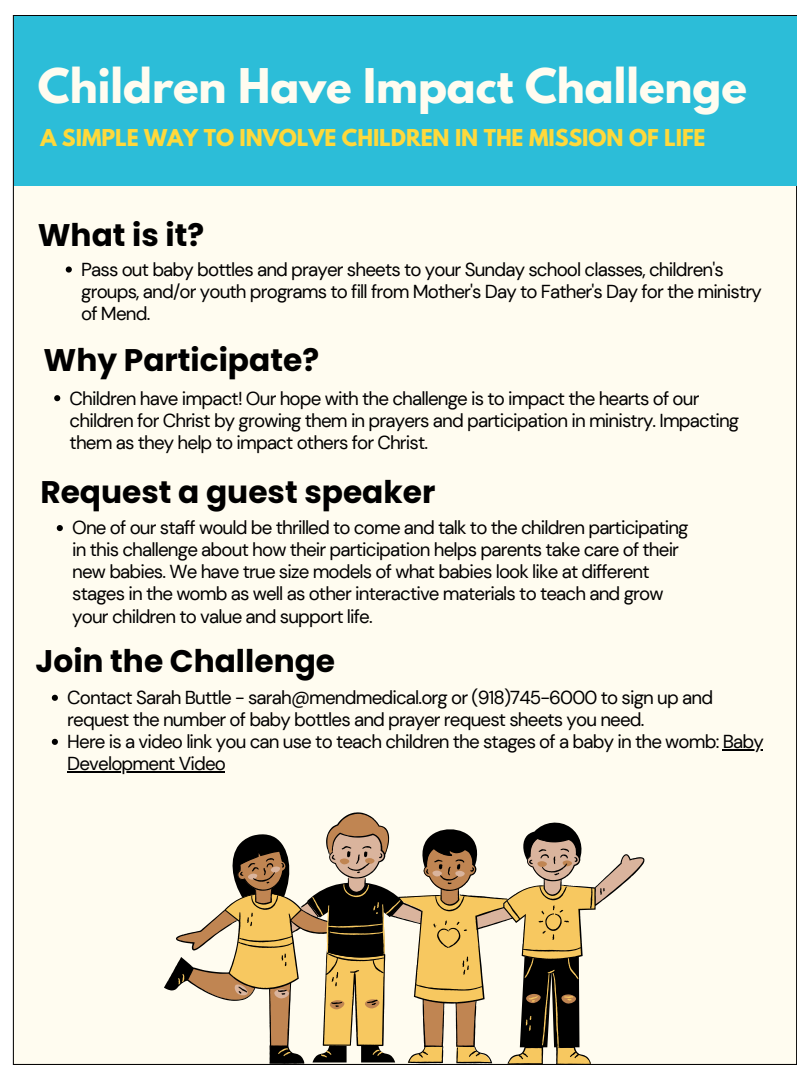
<style>
.page{position:relative;width:810px;height:1080px;background:#fff}
.page>*{position:absolute;margin:0;border:0;box-sizing:border-box;transform-origin:0 0}
.t1{font:700 42.38px "League Spartan";color:#fffcf0}
.t2{font:700 31.25px "Poppins";color:#000}
.t3{font:700 20.62px "League Spartan";letter-spacing:-.005em;color:#ffd93b}
.t4{font:18.75px/22px "DM Sans";letter-spacing:-.045em;color:#000}
</style>
<div class="page">
<div style="left:13px;top:15px;width:784px;height:1050px;background:#fffcf0"></div>
<div style="left:14px;top:16px;width:783px;height:169px;background:#2cbdd8"></div>
<svg style="left:66px;top:266px;width:6px;height:7px"></svg>
<svg style="left:52px;top:695px;width:6px;height:6px"></svg>
<svg style="left:52px;top:739px;width:6px;height:6px"></svg>
<hr style="left:723px;top:749px;width:40px;height:2px;background:#000">
<hr style="left:67px;top:771px;width:158px;height:2px;background:#000">
<svg style="left:54px;top:395px;width:6px;height:6px"></svg>
<svg style="left:57px;top:525px;width:6px;height:6px"></svg>
<svg style="left:164px;top:812px;width:480px;height:253px;fill:#fffcf0"></svg>
<svg style="left:178px;top:884px;width:400px;height:174px"></svg>
<p class="t1" style="left:38px;top:64px;width:711px">Children Have Impact Challenge</p>
<h1 class="t3" style="left:40px;top:127px;width:667px">A SIMPLE WAY TO INVOLVE CHILDREN IN THE MISSION OF LIFE</h1>
<h3 class="t2" style="left:38px;top:213px;width:168px">What is it?</h3>
<h2 class="t4" style="left:81px;top:258px;width:682px">Pass out baby bottles and prayer sheets to your Sunday school classes, children's groups, and/or youth programs to fill from Mother's Day to Father's Day for the ministry of Mend.</h2>
<h2 class="t2" style="left:44px;top:338px;width:277px">Why Participate?</h2>
<p class="t4" style="left:70px;top:387px;width:671px">Children have impact! Our hope with the challenge is to impact the hearts of our children for Christ by growing them in prayers and participation in ministry. Impacting them as they help to impact others for Christ.</p>
<p class="t2" style="left:40px;top:470px;width:397px">Request a guest speaker</p>
<p class="t4" style="left:72px;top:517px;width:618px">One of our staff would be thrilled to come and talk to the children participating in this challenge about how their participation helps parents take care of their new babies. We have true size models of what babies look like at different stages in the womb as well as other interactive materials to teach and grow your children to value and support life.</p>
<h2 class="t2" style="left:35px;top:640px;width:301px">Join the Challenge</h2>
<p class="t4" style="left:67px;top:687px;width:647px">Contact Sarah Buttle - sarah@mendmedical.org or (918)745-6000 to sign up and request the number of baby bottles and prayer request sheets you need.</p>
<h2 class="t4" style="left:67px;top:731px;width:698px">Here is a video link you can use to teach children the stages of a baby in the womb: Baby</h2>
<p class="t4" style="left:67px;top:753px;width:160px">Development Video</p>
</div>
